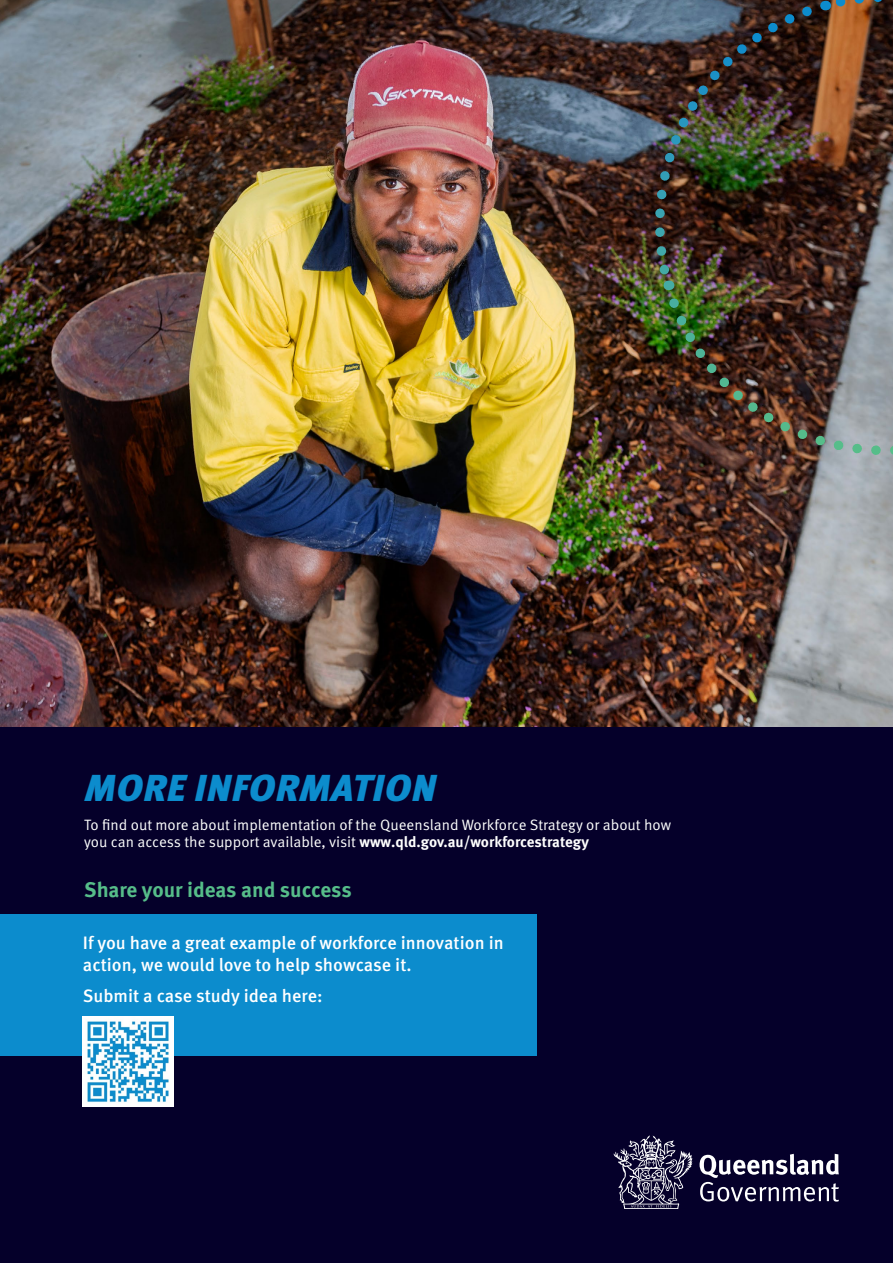
<style>
.page{position:relative;width:893px;height:1263px;background:#fff}
.page>*{position:absolute;margin:0;border:0;box-sizing:border-box;transform-origin:0 0}
.t1{font:italic 900 37.5px "Meta Pro";letter-spacing:.015em;color:#0c8ccd}
.t2{font:700 21px "Meta Pro";letter-spacing:-.005em;color:#56bd89}
.t3{font:500 18px/22.5px "Meta Pro";color:#fff}
.t4{font:15px/16.5px "Meta Pro Norm";color:#fff}
.s1{font-family:"Meta Pro";font-weight:700}
</style>
<div class="page">
<img style="left:0;top:0;width:893px;height:727px">
<div style="left:0;top:727px;width:893px;height:536px;background:#05002a"></div>
<div style="left:0;top:914px;width:537px;height:141px;background:#0c8ccd"></div>
<img style="left:83px;top:1016px;width:90px;height:90px">
<svg style="left:700px;top:1154px;width:139px;height:47px"></svg>
<svg style="left:614px;top:1135px;width:78px;height:74px"></svg>
<img style="left:639px;top:0;width:180px;height:288px">
<img style="left:662px;top:281px;width:231px;height:190px">
<svg style="left:822px;top:0;width:71px;height:167px;background:#714428"></svg>
<h1 class="t1" style="left:84px;top:759px;width:354px">MORE INFORMATION</h1>
<p class="t4" style="left:84px;top:816px;width:588px">To find out more about implementation of the Queensland Workforce Strategy or about how you can access the support available, visit <span class="s1">www.qld.gov.au/workforcestrategy</span></p>
<h2 class="t2" style="left:84px;top:873px;width:269px">Share your ideas and success</h2>
<p class="t3" style="left:83px;top:930px;width:422px">If you have a great example of workforce innovation in action, we would love to help showcase it.</p>
<p class="t3" style="left:83px;top:983px;width:241px">Submit a case study idea here:</p>
</div>
